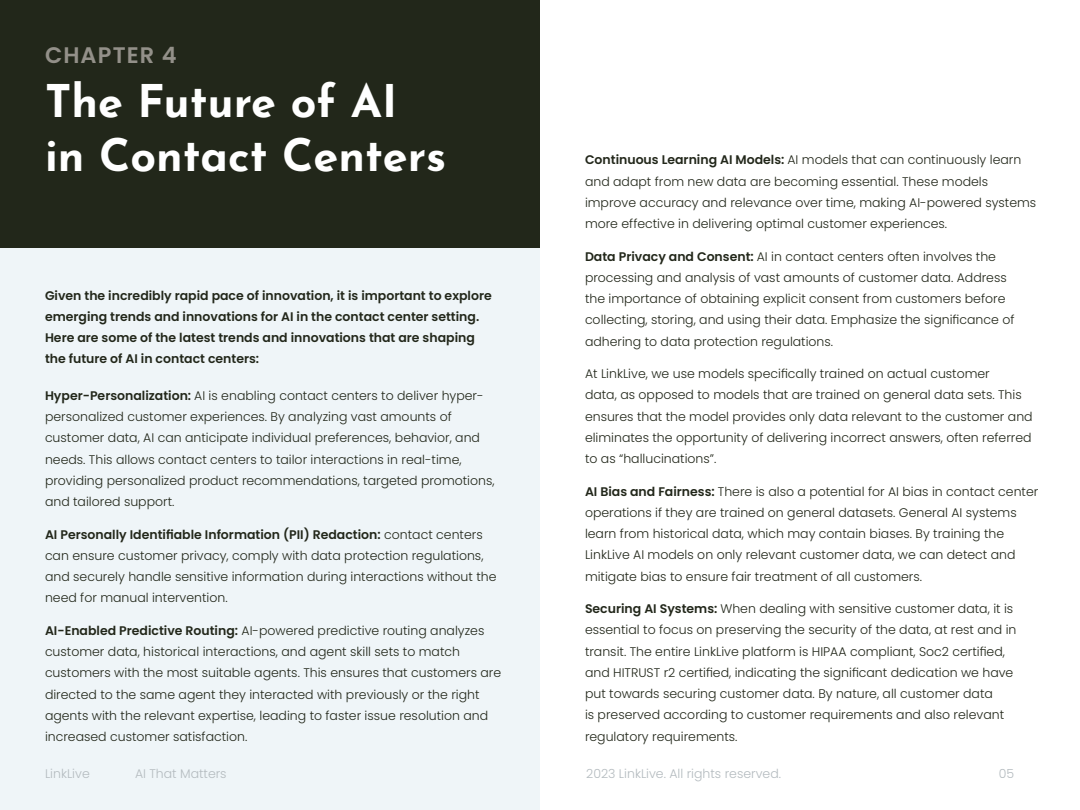
<style>
.page{position:relative;width:1080px;height:810px;background:#fff}
.page>*{position:absolute;margin:0;border:0;box-sizing:border-box;transform-origin:0 0}
.t1{font:700 45px "Josefin Sans";color:#fff}
.t2{font:600 22.5px "Poppins";letter-spacing:.05em;color:#939089}
.t3{font:300 12.5px/21.2px "Poppins";color:#22271a}
.t4{font:600 12.5px/21.2px "Poppins";color:#22271a}
.t5{font:300 12.5px "Poppins";color:#b4bbbf}
.s1{font-weight:600}
</style>
<div class="page">
<div style="left:0;top:248px;width:540px;height:562px;background:#eff5f8"></div>
<div style="left:0;top:0;width:540px;height:248px;background:#22271a"></div>
<p class="t2" style="left:45px;top:42px;width:133px">CHAPTER 4</p>
<p class="t1" style="left:45px;top:61px;width:354px">The Future of AI</p>
<p class="t1" style="left:45px;top:115px;width:403px">in Contact Centers</p>
<p class="t3" style="left:585px;top:150px;width:453px"><span class="s1">Continuous Learning AI Models:</span> AI models that can continuously learn and adapt from new data are becoming essential. These models improve accuracy and relevance over time, making AI-powered systems more effective in delivering optimal customer experiences.</p>
<p class="t3" style="left:585px;top:246px;width:431px"><span class="s1">Data Privacy and Consent:</span> AI in contact centers often involves the processing and analysis of vast amounts of customer data. Address the importance of obtaining explicit consent from customers before collecting, storing, and using their data. Emphasize the significance of adhering to data protection regulations.</p>
<p class="t3" style="left:585px;top:363px;width:449px">At LinkLive, we use models specifically trained on actual customer<br>data, as opposed to models that are trained on general data sets. This ensures that the model provides only data relevant to the customer and eliminates the opportunity of delivering incorrect answers, often referred to as “hallucinations”.</p>
<p class="t3" style="left:585px;top:481px;width:455px"><span class="s1">AI Bias and Fairness:</span> There is also a potential for AI bias in contact center operations if they are trained on general datasets. General AI systems learn from historical data, which may contain biases. By training the LinkLive AI models on only relevant customer data, we can detect and mitigate bias to ensure fair treatment of all customers.</p>
<p class="t3" style="left:585px;top:598px;width:433px"><span class="s1">Securing AI Systems:</span> When dealing with sensitive customer data, it is essential to focus on preserving the security of the data, at rest and in transit. The entire LinkLive platform is HIPAA compliant, Soc2 certified, and HITRUST r2 certified, indicating the significant dedication we have put towards securing customer data. By nature, all customer data<br>is preserved according to customer requirements and also relevant regulatory requirements.</p>
<p class="t5" style="left:586px;top:766px;width:196px">2023 LinkLive. All rights reserved.</p>
<p class="t4" style="left:45px;top:285px;width:448px">Given the incredibly rapid pace of innovation, it is important to explore emerging trends and innovations for AI in the contact center setting.<br>Here are some of the latest trends and innovations that are shaping the future of AI in contact centers:</p>
<p class="t3" style="left:45px;top:385px;width:451px"><span class="s1">Hyper-Personalization:</span> AI is enabling contact centers to deliver hyper&shy;personalized customer experiences. By analyzing vast amounts of customer data, AI can anticipate individual preferences, behavior, and needs. This allows contact centers to tailor interactions in real-time, providing personalized product recommendations, targeted promotions, and tailored support.</p>
<p class="t3" style="left:45px;top:524px;width:453px"><span class="s1">AI Personally Identifiable Information (PII) Redaction:</span> contact centers can ensure customer privacy, comply with data protection regulations, and securely handle sensitive information during interactions without the need for manual intervention.</p>
<p class="t3" style="left:45px;top:620px;width:458px"><span class="s1">AI-Enabled Predictive Routing:</span> AI-powered predictive routing analyzes customer data, historical interactions, and agent skill sets to match customers with the most suitable agents. This ensures that customers are directed to the same agent they interacted with previously or the right agents with the relevant expertise, leading to faster issue resolution and increased customer satisfaction.</p>
<p class="t5" style="left:45px;top:766px;width:46px">LinkLive</p>
<p class="t5" style="left:135px;top:766px;width:93px">AI That Matters</p>
<p class="t5" style="left:999px;top:766px;width:17px">05</p>
</div>
